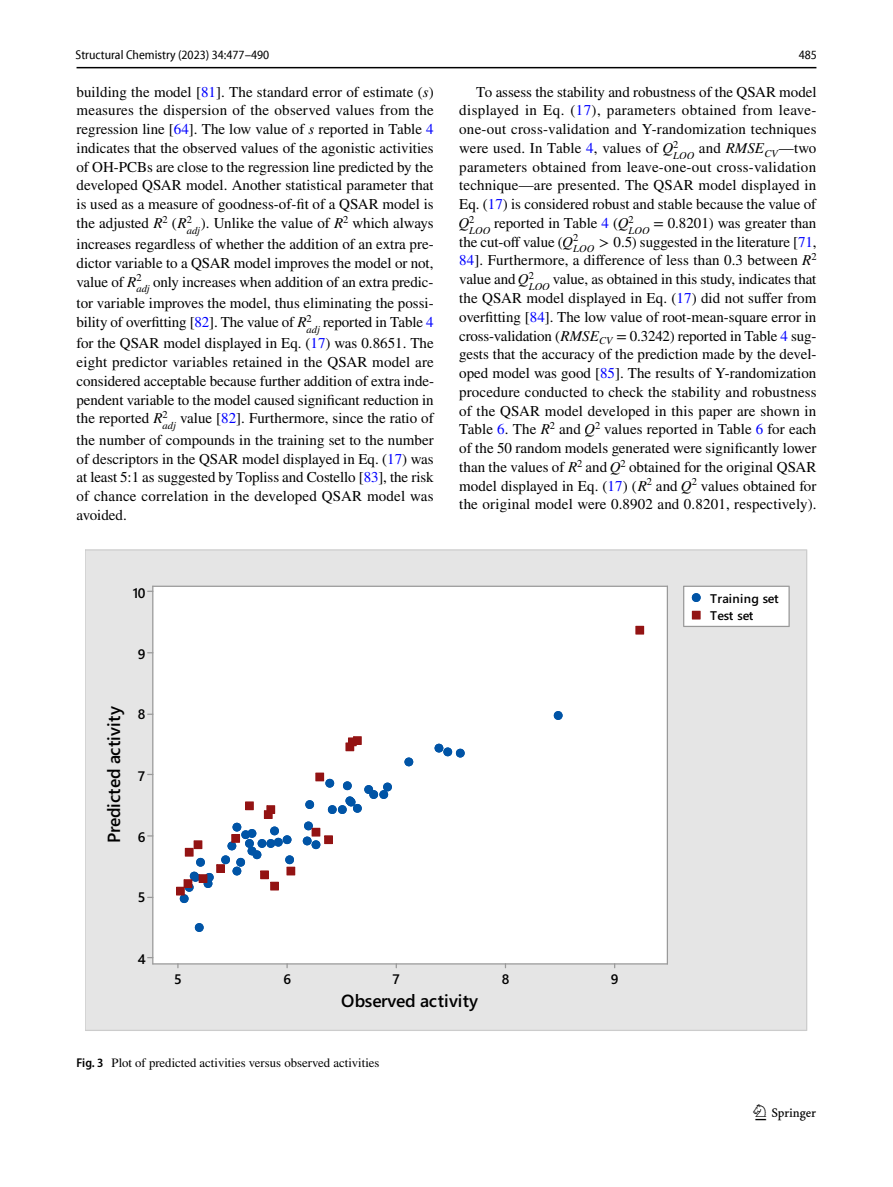
<style>
.page{position:relative;width:893px;height:1187px;background:#fff}
.page>*{position:absolute;margin:0;border:0;box-sizing:border-box;transform-origin:0 0}
.t1{font:22.5px "Springnew Regular 3";color:#000}
.t2{font:17.55px "Segoe UI Semibold 4";letter-spacing:-.005em;color:#000}
.t3{font:15px/18.8px "STIX";color:#000;text-align:justify}
.t4{font:15px "STIX General Italic 145";color:#000}
.t5{font:13.8px "Segoe UI Semibold 3";color:#000}
.t6{font:12.75px "STIX";color:#000}
.t7{font:semi-condensed 12.75px "Myriad Pro Unic";color:#000}
.t8{font:12.6px/17.5px "Segoe UI Semibold 4";letter-spacing:-.005em;color:#000}
.s1{color:#00f}
.s2{font-style:italic}
.s3{font-family:"STIX General Italic 151"}
.s4{font-family:"STIX General Italic 158"}
.s5{font-family:"STIX General Italic 159"}
.s6{font-family:"STIX General Italic 160"}
.s7{font-family:"STIX General Italic 141"}
.s8{font-family:"STIX General Italic 142"}
.s9{font-family:"STIX General Italic 143"}
.s10{font-family:"STIX General Italic 144"}
.s11{font-family:"STIX General Italic 146"}
.s12{font-family:"STIX General Italic 147"}
.s13{font-family:"STIX Math Italic 18"}
.s14{font-family:"STIX General Regular 111"}
.s15{font-family:"STIX General Italic 148"}
.s16{font-family:"STIX General Italic 149"}
.s17{font-family:"STIX General Italic 150"}
.s18{font-family:"STIX General Italic 152"}
.s19{font-family:"STIX General Italic 153"}
.s20{font-family:"STIX General Italic 154"}
.s21{font-family:"STIX General Italic 155"}
.s22{font-family:"STIX General Italic 156"}
.s23{font-family:"STIX General Italic 157"}
.s24{font-family:"Myriad Pro";font-weight:600;font-stretch:semi-condensed}
</style>
<div class="page">
<hr style="left:77px;top:67px;width:739px;height:1px;background:#000">
<div style="left:85px;top:550px;width:722px;height:480px;background:#e5e5e5"></div>
<div style="left:153px;top:586px;width:514px;height:377px;background:#fff"></div>
<hr style="left:152px;top:585px;width:516px;height:2px;background:#999">
<hr style="left:152px;top:963px;width:516px;height:1px;background:#999">
<hr style="left:667px;top:585px;width:1px;height:379px;background:#999">
<hr style="left:152px;top:585px;width:1px;height:379px;background:#999">
<svg style="left:195px;top:923px;width:9px;height:8px"></svg>
<svg style="left:404px;top:757px;width:9px;height:9px"></svg>
<svg style="left:435px;top:743px;width:30px;height:14px"></svg>
<svg style="left:554px;top:711px;width:9px;height:8px"></svg>
<svg style="left:176px;top:801px;width:119px;height:102px"></svg>
<svg style="left:305px;top:772px;width:87px;height:42px"></svg>
<svg style="left:303px;top:821px;width:30px;height:28px"></svg>
<svg style="left:345px;top:736px;width:17px;height:15px"></svg>
<svg style="left:635px;top:625px;width:9px;height:9px"></svg>
<svg style="left:683px;top:585px;width:107px;height:42px"></svg>
<p class="t7" style="left:76px;top:50px;width:195px">Structural Chemistry (2023) 34:477–490</p>
<p class="t7" style="left:799px;top:50px;width:20px">485</p>
<p class="t3" style="left:77px;top:83px;width:359px">building the model [<span class="s1">81</span>]. The standard error of estimate (<span class="s2">s</span>) measures the dispersion of the observed values from the regression line [<span class="s1">64</span>]. The low value of <span class="s2">s</span> reported in Table <span class="s1">4 </span>indicates that the observed values of the agonistic activities of OH-PCBs are close to the regression line predicted by the developed QSAR model. Another statistical parameter that is used as a measure of goodness-of-fit of a QSAR model is the adjusted <span class="s3">R</span><sup>2</sup> (<span class="s4">R</span><sup>2</sup></p>
<p class="t3" style="left:77px;top:213px;width:359px;line-height:21.3px;text-align:right"><sub>adj</sub>). Unlike the value of <span class="s5">R</span><sup>2</sup> which always<br>increases regardless of whether the addition of an extra pre-</p>
<p class="t3" style="left:77px;top:255px;width:358px">dictor variable to a QSAR model improves the model or not, value of <span class="s6">R</span><sup>2</sup></p>
<p class="t3" style="left:77px;top:272px;width:359px;line-height:21.3px;text-align:right"><sub>adj</sub> only increases when addition of an extra predic-<br>tor variable improves the model, thus eliminating the possi-</p>
<p class="t3" style="left:77px;top:313px;width:237px">bility of overfitting [<span class="s1">82</span>]. The value of <span class="s7">R</span><sup>2</sup></p>
<p class="t3" style="left:77px;top:312px;width:359px;line-height:21.3px;text-align:right"><sub>adj</sub> reported in Table <span class="s1">4<br></span>for the QSAR model displayed in Eq. (<span class="s1">17</span>) was 0.8651. The</p>
<p class="t3" style="left:77px;top:353px;width:359px">eight predictor variables retained in the QSAR model are considered acceptable because further addition of extra inde&shy;pendent variable to the model caused significant reduction in the reported <span class="s8">R</span><sup>2</sup></p>
<p class="t3" style="left:77px;top:408px;width:359px;line-height:21.3px;text-align:right"><sub>adj</sub> value [<span class="s1">82</span>]. Furthermore, since the ratio of<br>the number of compounds in the training set to the number</p>
<p class="t3" style="left:77px;top:450px;width:359px">of descriptors in the QSAR model displayed in Eq. (<span class="s1">17</span>) was at least 5:1 as suggested by Topliss and Costello [<span class="s1">83</span>], the risk of chance correlation in the developed QSAR model was avoided.</p>
<p class="t3" style="left:459px;top:83px;width:359px;text-indent:17px">To assess the stability and robustness of the QSAR model displayed in Eq. (<span class="s1">17</span>), parameters obtained from leave&shy;one-out cross-validation and Y-randomization techniques were used. In Table <span class="s1">4</span>, values of <span class="s9">Q</span><sup>2</sup></p>
<p class="t3" style="left:459px;top:139px;width:359px;text-indent:214px"><sub>LOO</sub> and <span class="s10">RMSE</span><sub>CV</sub>—two parameters obtained from leave-one-out cross-validation technique—are presented. The QSAR model displayed in Eq. (<span class="s1">17</span>) is considered robust and stable because the value of</p>
<p class="t4" style="left:458px;top:218px;width:18px">Q<sup>2</sup></p>
<p class="t3" style="left:469px;top:214px;width:166px"><sub>LOO</sub> reported in Table <span class="s1">4</span> (<span class="s11">Q</span><sup>2</sup></p>
<p class="t3" style="left:628px;top:214px;width:189px"><sub>LOO</sub> = 0.8201) was greater than</p>
<p class="t3" style="left:459px;top:233px;width:121px">the cut-off value (<span class="s12">Q</span><sup>2</sup></p>
<p class="t3" style="left:459px;top:233px;width:359px;text-indent:114px"><sub>LOO</sub> <span class="s13">&gt;</span> <span class="s14">0.5</span>) suggested in the literature [<span class="s1">71</span>, <span class="s1">84</span>]. Furthermore, a difference of less than 0.3 between <span class="s15">R</span><sup>2 </sup>value and <span class="s16">Q</span><sup>2</sup></p>
<p class="t3" style="left:459px;top:271px;width:359px;text-indent:69px"><sub>LOO</sub> value, as obtained in this study, indicates that the QSAR model displayed in Eq. (<span class="s1">17</span>) did not suffer from overfitting [<span class="s1">84</span>]. The low value of root-mean-square error in cross-validation (<span class="s17">RMSE</span><sub>CV</sub> = 0.3242) reported in Table <span class="s1">4</span> sug&shy;gests that the accuracy of the prediction made by the devel&shy;oped model was good [<span class="s1">85</span>]. The results of Y-randomization procedure conducted to check the stability and robustness of the QSAR model developed in this paper are shown in Table <span class="s1">6</span>. The <span class="s18">R</span><sup>2</sup> and <span class="s19">Q</span><sup>2</sup> values reported in Table <span class="s1">6</span> for each of the 50 random models generated were significantly lower than the values of <span class="s20">R</span><sup>2</sup> and <span class="s21">Q</span><sup>2</sup> obtained for the original QSAR model displayed in Eq. (<span class="s1">17</span>) (<span class="s22">R</span><sup>2</sup> and <span class="s23">Q</span><sup>2</sup> values obtained for the original model were 0.8902 and 0.8201, respectively).</p>
<p class="t5" style="left:133px;top:579px;width:14px">10</p>
<p class="t5" style="left:138px;top:641px;width:9px">9</p>
<p class="t2" style="left:97px;top:843px;width:138px;rotate:-90deg">Predicted activity</p>
<p class="t5" style="left:138px;top:701px;width:9px">8</p>
<p class="t5" style="left:138px;top:762px;width:9px">7</p>
<p class="t5" style="left:138px;top:824px;width:9px">6</p>
<p class="t5" style="left:138px;top:884px;width:9px">5</p>
<p class="t5" style="left:138px;top:945px;width:9px">4</p>
<p class="t8" style="left:710px;top:588px;width:70px">Training set<br>Test set</p>
<p class="t5" style="left:174px;top:965px;width:9px">5</p>
<p class="t5" style="left:283px;top:965px;width:9px">6</p>
<p class="t5" style="left:392px;top:965px;width:9px">7</p>
<p class="t5" style="left:502px;top:965px;width:9px">8</p>
<p class="t5" style="left:611px;top:965px;width:9px">9</p>
<p class="t2" style="left:341px;top:983px;width:138px">Observed activity</p>
<p class="t6" style="left:77px;top:1053px;width:304px"><span class="s24">Fig. 3</span> Plot of predicted activities versus observed activities</p>
<h1 class="t1" style="left:755px;top:1104px;width:62px">1 3</h1>
</div>
